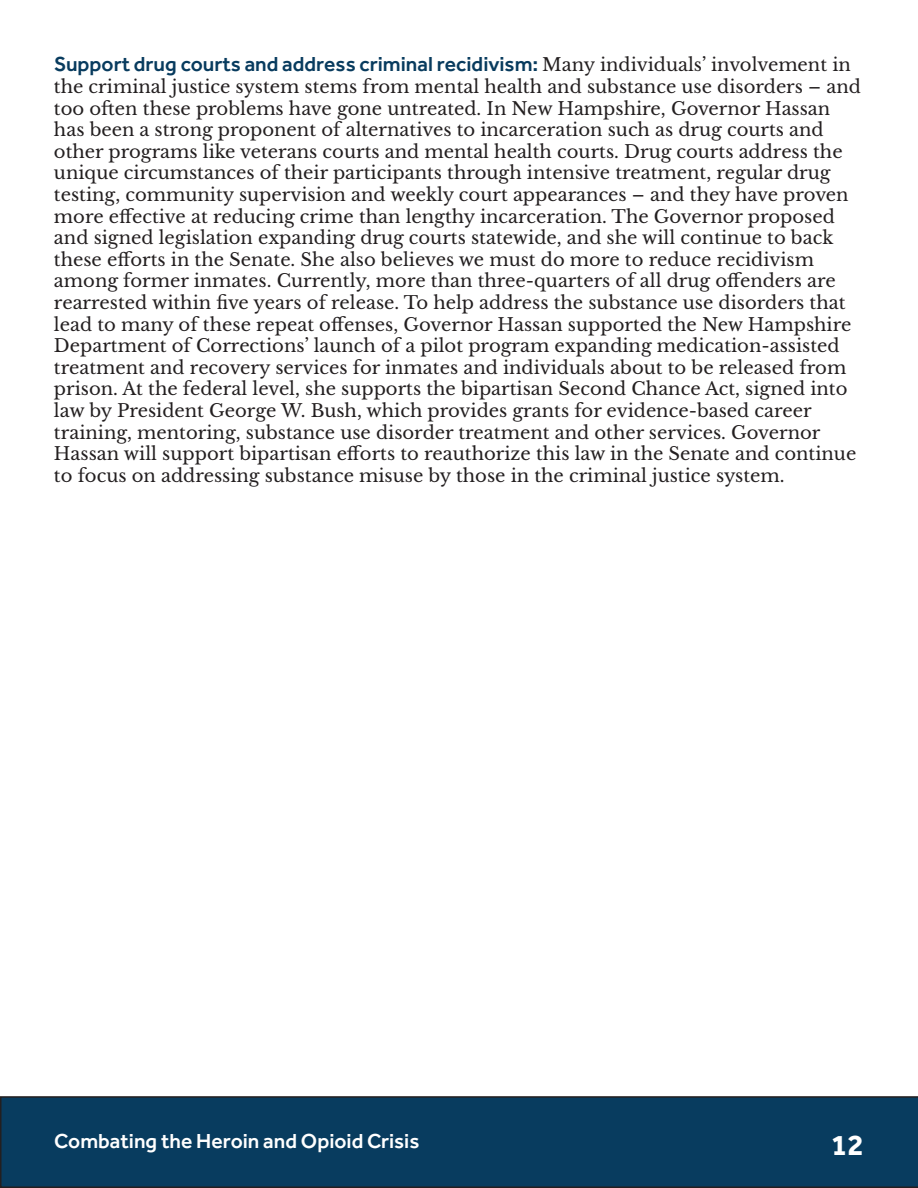
<style>
.page{position:relative;width:918px;height:1188px;background:#fff}
.page>*{position:absolute;margin:0;border:0;box-sizing:border-box;transform-origin:0 0}
.t1{font:700 30px "Effra";color:#fff}
.t2{font:500 21px "Effra";color:#083b5e}
.t3{font:500 21px "Effra";color:#fff}
.t4{font:18px/21.6px "Libre Baskerville";color:#231f20}
.s1{font-family:"Libre Baskerville";font-weight:400;font-size:18px;color:#231f20}
</style>
<div class="page">
<div style="left:0;top:1096px;width:918px;height:92px;background:#083c5f"></div>
<p class="t2" style="left:54px;top:52px;width:798px">Support drug courts and address criminal recidivism: <span class="s1">Many individuals’ involvement in</span></p>
<p class="t4" style="left:54px;top:76px;width:808px">the criminal justice system stems from mental health and substance use disorders – and too often these problems have gone untreated. In New Hampshire, Governor Hassan has been a strong proponent of alternatives to incarceration such as drug courts and other programs like veterans courts and mental health courts. Drug courts address the unique circumstances of their participants through intensive treatment, regular drug testing, community supervision and weekly court appearances – and they have proven more effective at reducing crime than lengthy incarceration. The Governor proposed and signed legislation expanding drug courts statewide, and she will continue to back these efforts in the Senate. She also believes we must do more to reduce recidivism among former inmates. Currently, more than three-quarters of all drug offenders are rearrested within five years of release. To help address the substance use disorders that lead to many of these repeat offenses, Governor Hassan supported the New Hampshire Department of Corrections’ launch of a pilot program expanding medication-assisted treatment and recovery services for inmates and individuals about to be released from prison. At the federal level, she supports the bipartisan Second Chance Act, signed into law by President George W. Bush, which provides grants for evidence-based career training, mentoring, substance use disorder treatment and other services. Governor Hassan will support bipartisan efforts to reauthorize this law in the Senate and continue to focus on addressing substance misuse by those in the criminal justice system.</p>
<p class="t3" style="left:54px;top:1129px;width:367px">Combating the Heroin and Opioid Crisis</p>
<h1 class="t1" style="left:831px;top:1127px;width:34px">12</h1>
</div>
